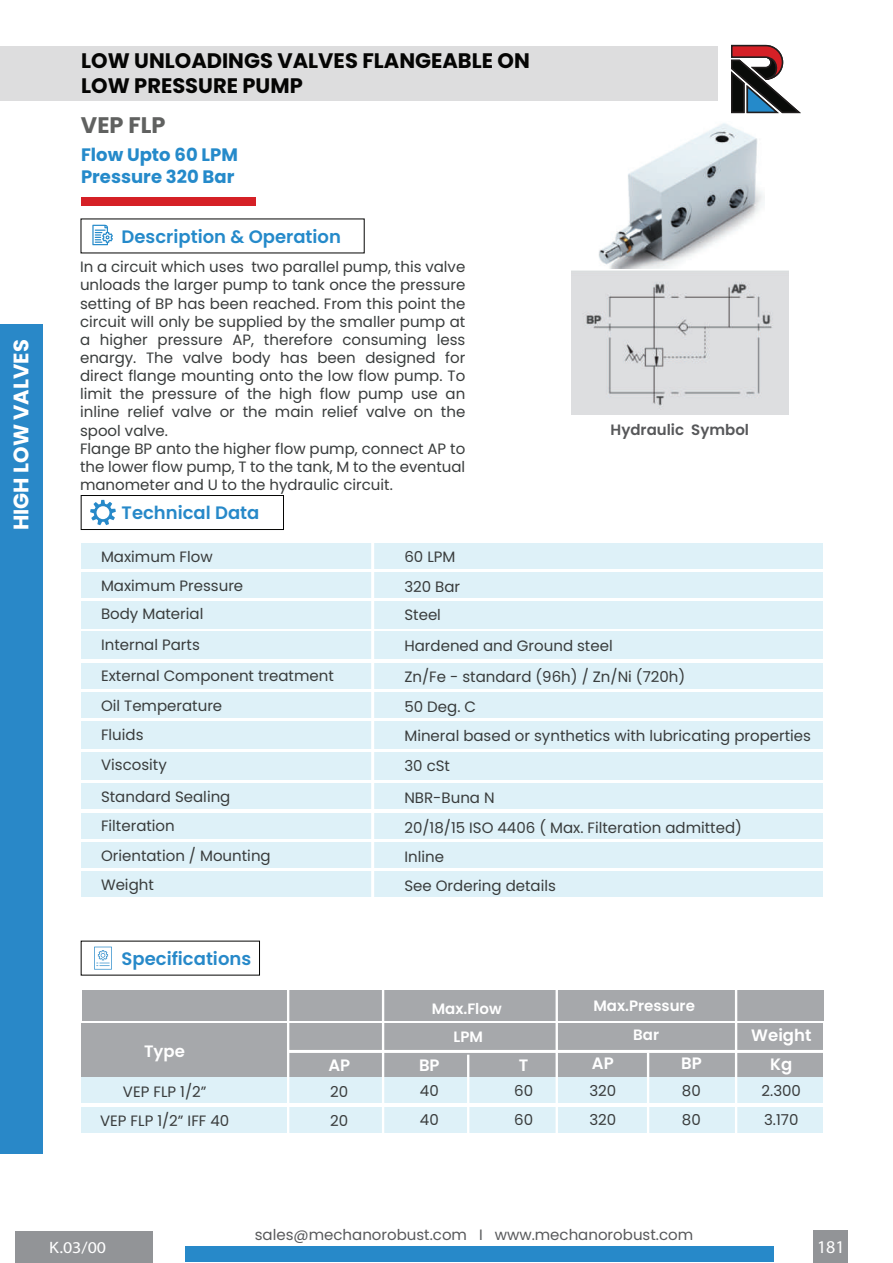
<style>
.page{position:relative;width:893px;height:1263px;background:#fff}
.page>*{position:absolute;margin:0;border:0;box-sizing:border-box;transform-origin:0 0}
.t1{font:700 22.5px "Poppins";color:#606160}
.t2{font:700 21px/25.2px "Poppins";color:#050504}
.t3{font:700 21px "Poppins";color:#fff}
.t4{font:600 18px "Poppins";color:#2789c9}
.t5{font:700 18px/21.6px "Poppins";color:#258aca}
.t6{font:600 18px "Poppins";color:#258aca}
.t7{font:18px "Myriad Pro";color:#fff}
.t8{font:600 16.5px "Poppins";color:#fff}
.t9{font:16.5px "Myriad Pro";color:#fff;scale:1.09 1}
.t10{font:15px/18.1px "Poppins";color:#393c3c}
.t11{font:15px "Poppins";color:#58595b}
.t12{font:600 15px/28.5px "Poppins";color:#fff;text-align:center}
.t13{font:600 15px "Poppins";color:#57585a}
</style>
<div class="page">
<div style="left:0;top:46px;width:717px;height:54px;background:#ddddde"></div>
<div style="left:813px;top:1231px;width:34px;height:32px;background:#929497"></div>
<svg style="left:731px;top:44px;width:70px;height:70px"></svg>
<div style="left:81px;top:495px;width:203px;height:35px;border:1px solid #050504"></div>
<svg style="left:90px;top:500px;width:26px;height:25px"></svg>
<div style="left:186px;top:1246px;width:588px;height:16px;background:#2789c9"></div>
<div style="left:15px;top:1231px;width:137px;height:32px;background:#929497"></div>
<svg style="left:92px;top:224px;width:21px;height:21px"></svg>
<div style="left:81px;top:543px;width:742px;height:26px;background:#def1f8"></div>
<div style="left:81px;top:573px;width:742px;height:25px;background:#def1f8"></div>
<div style="left:81px;top:631px;width:742px;height:28px;background:#def1f8"></div>
<div style="left:81px;top:601px;width:742px;height:28px;background:#def1f8"></div>
<div style="left:81px;top:663px;width:742px;height:25px;background:#def1f8"></div>
<div style="left:81px;top:692px;width:742px;height:26px;background:#def1f8"></div>
<div style="left:81px;top:752px;width:742px;height:28px;background:#def1f8"></div>
<div style="left:81px;top:721px;width:742px;height:28px;background:#def1f8"></div>
<div style="left:81px;top:784px;width:742px;height:25px;background:#def1f8"></div>
<div style="left:81px;top:813px;width:742px;height:25px;background:#def1f8"></div>
<div style="left:81px;top:842px;width:742px;height:26px;background:#def1f8"></div>
<div style="left:81px;top:872px;width:742px;height:25px;background:#def1f8"></div>
<hr style="left:371px;top:542px;width:3px;height:360px;background:#fff">
<div style="left:81px;top:197px;width:175px;height:9px;background:#d52026"></div>
<svg style="left:94px;top:947px;width:18px;height:22px"></svg>
<div style="left:81px;top:1023px;width:742px;height:53px;background:#a6a8ab"></div>
<div style="left:82px;top:990px;width:741px;height:31px;background:#a6a8ab"></div>
<div style="left:81px;top:1078px;width:742px;height:25px;background:#def1f8"></div>
<div style="left:81px;top:1107px;width:742px;height:25px;background:#def1f8"></div>
<hr style="left:288px;top:1050px;width:537px;height:3px;background:#fff">
<hr style="left:287px;top:979px;width:2px;height:199px;background:#fff">
<hr style="left:556px;top:973px;width:2px;height:205px;background:#fff">
<hr style="left:647px;top:1052px;width:2px;height:127px;background:#fff">
<hr style="left:735px;top:979px;width:2px;height:199px;background:#fff">
<hr style="left:467px;top:1055px;width:2px;height:125px;background:#fff">
<hr style="left:382px;top:968px;width:2px;height:221px;background:#fff">
<img style="left:571px;top:271px;width:218px;height:143px">
<img style="left:599px;top:123px;width:165px;height:145px">
<div style="left:0;top:323px;width:43px;height:830px;background:#2988c8"></div>
<h2 class="t2" style="left:81px;top:48px;width:450px">LOW UNLOADINGS VALVES FLANGEABLE ON<br>LOW PRESSURE PUMP</h2>
<h1 class="t1" style="left:81px;top:112px;width:86px">VEP FLP</h1>
<h2 class="t3" style="left:9px;top:530px;width:192px;rotate:-90deg">HIGH LOW VALVES</h2>
<p class="t5" style="left:81px;top:144px;width:158px">Flow Upto 60 LPM<br>Pressure 320 Bar</p>
<p class="t6" style="left:122px;top:226px;width:221px">Description &amp; Operation</p>
<p class="t10" style="left:80px;top:258px;width:387px">In a circuit which uses two parallel pump, this valve unloads the larger pump to tank once the pressure setting of BP has been reached. From this point the circuit will only be supplied by the smaller pump at a higher pressure AP, therefore consuming less enargy. The valve body has been designed for direct flange mounting onto the low flow pump. To limit the pressure of the high flow pump use an inline relief valve or the main relief valve on the spool valve.<br>Flange BP anto the higher flow pump, connect AP to the lower flow pump, T to the tank, M to the eventual manometer and U to the hydraulic circuit.</p>
<p class="t4" style="left:122px;top:502px;width:139px">Technical Data</p>
<p class="t10" style="left:101px;top:542px;width:144px;line-height:29.4px">Maximum Flow<br>Maximum Pressure</p>
<p class="t10" style="left:404px;top:543px;width:57px;line-height:29.4px">60 LPM<br>320 Bar</p>
<p class="t10" style="left:101px;top:605px;width:104px">Body Material</p>
<p class="t10" style="left:404px;top:606px;width:38px">Steel</p>
<p class="t13" style="left:611px;top:421px;width:140px">Hydraulic Symbol</p>
<p class="t10" style="left:101px;top:629px;width:234px;line-height:31.5px">Internal Parts<br>External Component treatment</p>
<p class="t10" style="left:101px;top:696px;width:123px">Oil Temperature</p>
<p class="t10" style="left:404px;top:636px;width:210px">Hardened and Ground steel</p>
<p class="t10" style="left:404px;top:663px;width:282px;line-height:29.4px">Zn/Fe - standard (96h) / Zn/Ni (720h)<br>50 Deg. C</p>
<p class="t10" style="left:101px;top:726px;width:44px">Fluids</p>
<p class="t10" style="left:404px;top:726px;width:408px">Mineral based or synthetics with lubricating properties</p>
<p class="t10" style="left:101px;top:749px;width:131px;line-height:31.5px">Viscosity<br>Standard Sealing</p>
<p class="t10" style="left:101px;top:817px;width:75px">Filteration</p>
<p class="t10" style="left:404px;top:757px;width:47px">30 cSt</p>
<p class="t10" style="left:404px;top:783px;width:339px;line-height:29.4px">NBR-Buna N<br>20/18/15 ISO 4406 ( Max. Filteration admitted)</p>
<p class="t10" style="left:101px;top:841px;width:171px;line-height:29.4px">Orientation / Mounting<br>Weight</p>
<p class="t10" style="left:404px;top:842px;width:153px;line-height:29.4px">Inline<br>See Ordering details</p>
<p class="t4" style="left:122px;top:948px;width:131px">Specifications</p>
<p class="t12" style="left:593px;top:992px;width:103px">Max.Pressure<br>Bar</p>
<p class="t12" style="left:432px;top:995px;width:71px">Max.Flow</p>
<p class="t12" style="left:454px;top:1022px;width:31px">LPM</p>
<p class="t8" style="left:751px;top:1026px;width:62px">Weight</p>
<p class="t8" style="left:592px;top:1053px;width:23px">AP</p>
<p class="t8" style="left:681px;top:1053px;width:22px">BP</p>
<p class="t8" style="left:144px;top:1041px;width:42px">Type</p>
<p class="t10" style="left:100px;top:1077px;width:131px;line-height:29.2px;text-align:center">VEP FLP 1/2”<br>VEP FLP 1/2” IFF 40</p>
<p class="t10" style="left:420px;top:1076px;width:20px;line-height:29.2px">40<br>40</p>
<p class="t10" style="left:514px;top:1076px;width:20px;line-height:29.2px">60<br>60</p>
<p class="t8" style="left:770px;top:1054px;width:24px">Kg</p>
<p class="t10" style="left:762px;top:1076px;width:41px;line-height:29.2px">2.300<br>3.170</p>
<p class="t8" style="left:328px;top:1056px;width:23px">AP</p>
<p class="t8" style="left:419px;top:1056px;width:22px">BP</p>
<p class="t8" style="left:519px;top:1055px;width:11px">T</p>
<p class="t10" style="left:330px;top:1077px;width:20px;line-height:29.2px">20<br>20</p>
<p class="t10" style="left:589px;top:1076px;width:28px;line-height:29.2px">320<br>320</p>
<p class="t10" style="left:682px;top:1076px;width:20px;line-height:29.2px">80<br>80</p>
<p class="t11" style="left:255px;top:1225px;width:440px">sales@mechanorobust.com I www.mechanorobust.com</p>
<p class="t7" style="left:31px;top:1237px;width:110px">D.S. 01/Rev. 00</p>
<p class="t7" style="left:817px;top:1236px;width:29px">181</p>
<p class="t9" style="left:49px;top:1238px;width:54px">K.03/00</p>
</div>
